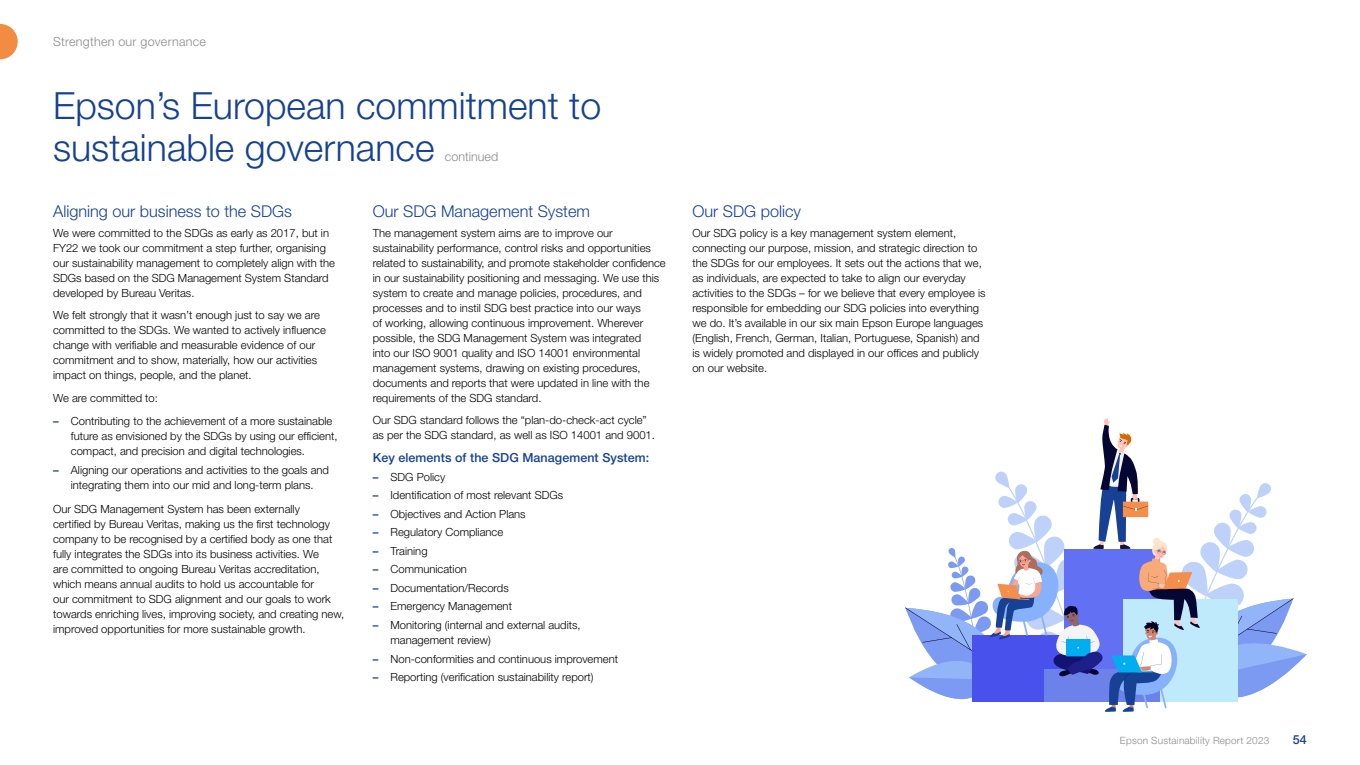
<style>
.page{position:relative;width:1360px;height:765px;background:#fff}
.page>*{position:absolute;margin:0;border:0;box-sizing:border-box;transform-origin:0 0}
.t1{font:300 37.5px/42.5px "Helvetica Neue LT Std";color:#164194}
.t2{font:300 16.25px "Helvetica Neue LT Std";color:#164194}
.t3{font:500 12.5px "Helvetica Neue LT Std";letter-spacing:.005em;color:#164194}
.t4{font:300 12.5px "Helvetica Neue LT Std";letter-spacing:.02em;color:#8c8b8a}
.t5{font:300 12.5px "Helvetica Neue LT Std";color:#8c8b8a}
.t6{font:300 11.25px/15px "Helvetica Neue LT Std";color:#000}
.t7{font:300 10px "Helvetica Neue LT Std";letter-spacing:.02em;color:#8c8b8a}
.s1{font-weight:500;color:#164194}
</style>
<div class="page">
<svg style="left:905px;top:418px;width:402px;height:294px"></svg>
<svg style="left:0;top:24px;width:18px;height:35px"></svg>
<p class="t4" style="left:53px;top:34px;width:154px">Strengthen our governance</p>
<h1 class="t1" style="left:53px;top:84px;width:550px">Epson’s European commitment to sustainable governance</h1>
<p class="t5" style="left:445px;top:149px;width:55px">continued</p>
<h2 class="t2" style="left:53px;top:201px;width:240px">Aligning our business to the SDGs</h2>
<p class="t6" style="left:53px;top:226px;width:283px">We were committed to the SDGs as early as 2017, but in FY22 we took our commitment a step further, organising our sustainability management to completely align with the SDGs based on the SDG Management System Standard developed by Bureau Veritas.</p>
<p class="t6" style="left:53px;top:308px;width:274px">We felt strongly that it wasn’t enough just to say we are committed to the SDGs. We wanted to actively influence change with verifiable and measurable evidence of our commitment and to show, materially, how our activities impact on things, people, and the planet.</p>
<p class="t6" style="left:53px;top:390px;width:106px">We are committed to:</p>
<p class="t6" style="left:71px;top:414px;width:268px;text-indent:-18px"><span class="s1">–</span> Contributing to the achievement of a more sustainable future as envisioned by the SDGs by using our efficient, compact, and precision and digital technologies.</p>
<p class="t6" style="left:53px;top:462px;width:277px;text-align:center"><span class="s1">–</span> Aligning our operations and activities to the goals and integrating them into our mid and long-term plans.</p>
<p class="t6" style="left:53px;top:501px;width:293px">Our SDG Management System has been externally<br>certified by Bureau Veritas, making us the first technology company to be recognised by a certified body as one that fully integrates the SDGs into its business activities. We<br>are committed to ongoing Bureau Veritas accreditation, which means annual audits to hold us accountable for<br>our commitment to SDG alignment and our goals to work towards enriching lives, improving society, and creating new, improved opportunities for more sustainable growth.</p>
<h2 class="t2" style="left:373px;top:201px;width:219px">Our SDG Management System</h2>
<p class="t6" style="left:373px;top:226px;width:294px">The management system aims are to improve our sustainability performance, control risks and opportunities related to sustainability, and promote stakeholder confidence in our sustainability positioning and messaging. We use this system to create and manage policies, procedures, and processes and to instil SDG best practice into our ways<br>of working, allowing continuous improvement. Wherever possible, the SDG Management System was integrated<br>into our ISO 9001 quality and ISO 14001 environmental management systems, drawing on existing procedures, documents and reports that were updated in line with the requirements of the SDG standard.</p>
<p class="t6" style="left:373px;top:413px;width:284px">Our SDG standard follows the “plan-do-check-act cycle” as per the SDG standard, as well as ISO 14001 and 9001.</p>
<p class="t3" style="left:373px;top:450px;width:278px">Key elements of the SDG Management System:</p>
<p class="t6" style="left:373px;top:469px;width:74px"><span class="s1">–</span> SDG Policy</p>
<p class="t6" style="left:373px;top:487px;width:192px"><span class="s1">–</span> Identification of most relevant SDGs</p>
<p class="t6" style="left:373px;top:506px;width:154px"><span class="s1">–</span> Objectives and Action Plans</p>
<p class="t6" style="left:373px;top:525px;width:132px"><span class="s1">–</span> Regulatory Compliance</p>
<p class="t6" style="left:373px;top:543px;width:56px"><span class="s1">–</span> Training</p>
<p class="t6" style="left:373px;top:562px;width:96px"><span class="s1">–</span> Communication</p>
<p class="t6" style="left:373px;top:580px;width:138px"><span class="s1">–</span> Documentation/Records</p>
<p class="t6" style="left:373px;top:599px;width:141px"><span class="s1">–</span> Emergency Management</p>
<p class="t6" style="left:390px;top:617px;width:192px;text-indent:-18px"><span class="s1">–</span> Monitoring (internal and external audits, management review)</p>
<p class="t6" style="left:373px;top:651px;width:247px"><span class="s1">–</span> Non-conformities and continuous improvement</p>
<p class="t6" style="left:373px;top:669px;width:222px"><span class="s1">–</span> Reporting (verification sustainability report)</p>
<h2 class="t2" style="left:692px;top:201px;width:110px">Our SDG policy</h2>
<p class="t6" style="left:692px;top:226px;width:295px">Our SDG policy is a key management system element, connecting our purpose, mission, and strategic direction to the SDGs for our employees. It sets out the actions that we, as individuals, are expected to take to align our everyday activities to the SDGs – for we believe that every employee is responsible for embedding our SDG policies into everything we do. It’s available in our six main Epson Europe languages (English, French, German, Italian, Portuguese, Spanish) and is widely promoted and displayed in our offices and publicly on our website.</p>
<p class="t7" style="left:1120px;top:734px;width:151px">Epson Sustainability Report 2023</p>
<p class="t3" style="left:1293px;top:732px;width:15px">54</p>
</div>
